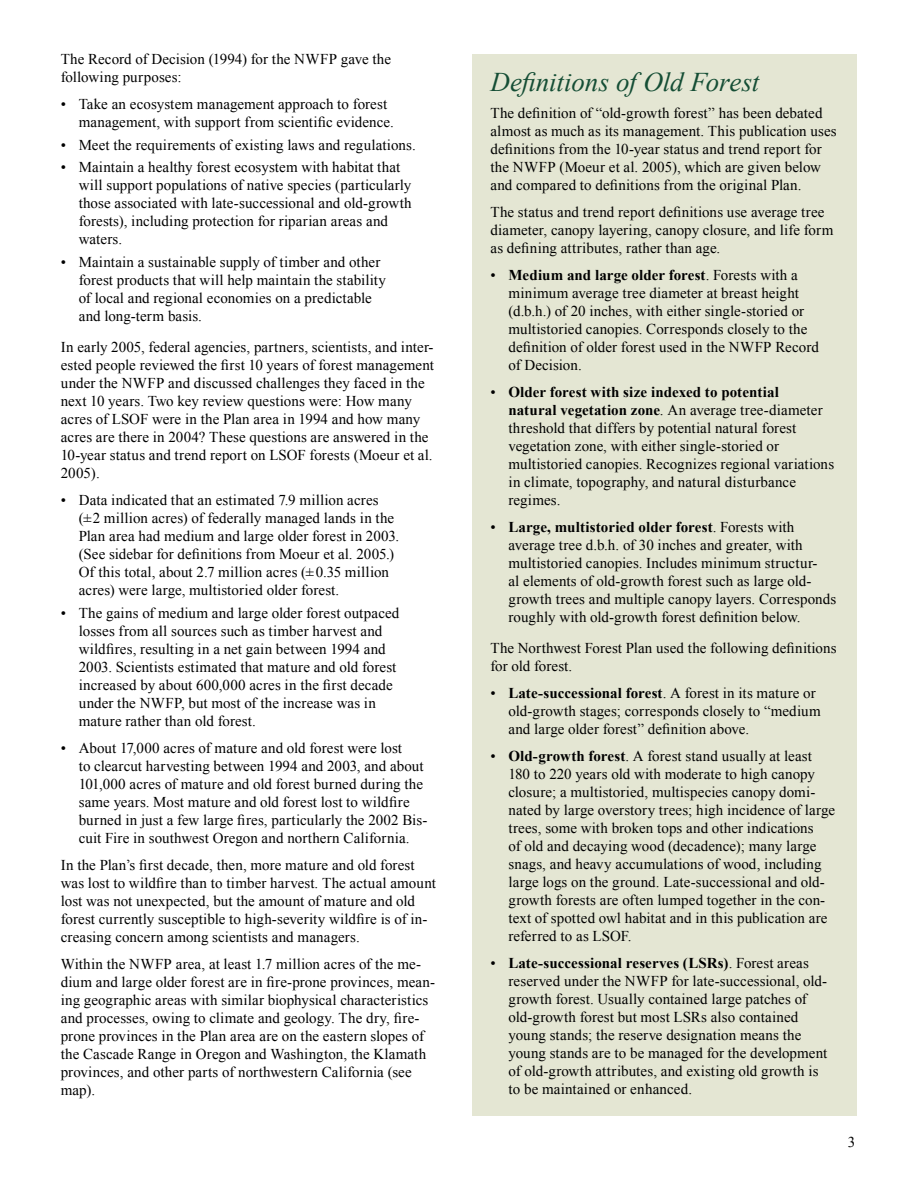
<style>
.page{position:relative;width:918px;height:1188px;background:#fff}
.page>*{position:absolute;margin:0;border:0;box-sizing:border-box;transform-origin:0 0}
.bullets{font:italic 27px "Times New Roman";letter-spacing:-.005em;color:#154e35}
.bullets-2{font:15px/18px "Times New Roman";letter-spacing:.005em;color:#000}
.Body{font:15px/18px "Times New Roman";letter-spacing:.005em;color:#000}
.s1{font-weight:700}
</style>
<div class="page">
<div style="left:472px;top:54px;width:385px;height:1062px;background:#e4e6d3"></div>
<p class="Body" style="left:61px;top:50px;width:332px">The Record of Decision (1994) for the NWFP gave the following purposes:</p>
<p class="bullets-2" style="left:79px;top:95px;width:317px;text-indent:-18px">• Take an ecosystem management approach to forest management, with support from scientific evidence.</p>
<p class="bullets-2" style="left:61px;top:136px;width:357px">• Meet the requirements of existing laws and regulations.</p>
<p class="bullets-2" style="left:79px;top:158px;width:334px;text-indent:-18px">• Maintain a healthy forest ecosystem with habitat that will support populations of native species (particularly those associated with late-successional and old-growth forests), including protection for riparian areas and waters.</p>
<p class="bullets-2" style="left:79px;top:253px;width:309px;text-indent:-18px">• Maintain a sustainable supply of timber and other forest products that will help maintain the stability of local and regional economies on a predictable and long-term basis.</p>
<p class="Body" style="left:61px;top:338px;width:375px">In early 2005, federal agencies, partners, scientists, and inter&shy;ested people reviewed the first 10 years of forest management under the NWFP and discussed challenges they faced in the next 10 years. Two key review questions were: How many acres of LSOF were in the Plan area in 1994 and how many acres are there in 2004? These questions are answered in the 10-year status and trend report on LSOF forests (Moeur et al.<br>2005).</p>
<p class="bullets-2" style="left:79px;top:491px;width:322px;text-indent:-18px">• Data indicated that an estimated 7.9 million acres (±2 million acres) of federally managed lands in the Plan area had medium and large older forest in 2003. (See sidebar for definitions from Moeur et al. 2005.)<br>Of this total, about 2.7 million acres (±0.35 million acres) were large, multistoried older forest.</p>
<p class="bullets-2" style="left:79px;top:604px;width:322px;text-indent:-18px">• The gains of medium and large older forest outpaced losses from all sources such as timber harvest and wildfires, resulting in a net gain between 1994 and 2003. Scientists estimated that mature and old forest increased by about 600,000 acres in the first decade under the NWFP, but most of the increase was in mature rather than old forest.</p>
<p class="bullets-2" style="left:79px;top:739px;width:350px;text-indent:-18px">• About 17,000 acres of mature and old forest were lost<br>to clearcut harvesting between 1994 and 2003, and about 101,000 acres of mature and old forest burned during the same years. Most mature and old forest lost to wildfire burned in just a few large fires, particularly the 2002 Bis&shy;cuit Fire in southwest Oregon and northern California.</p>
<p class="Body" style="left:61px;top:856px;width:377px">In the Plan’s first decade, then, more mature and old forest was lost to wildfire than to timber harvest. The actual amount lost was not unexpected, but the amount of mature and old forest currently susceptible to high-severity wildfire is of in&shy;creasing concern among scientists and managers.</p>
<p class="Body" style="left:61px;top:955px;width:376px">Within the NWFP area, at least 1.7 million acres of the me&shy;dium and large older forest are in fire-prone provinces, mean&shy;ing geographic areas with similar biophysical characteristics and processes, owing to climate and geology. The dry, fire&shy;prone provinces in the Plan area are on the eastern slopes of the Cascade Range in Oregon and Washington, the Klamath provinces, and other parts of northwestern California (see map).</p>
<p class="bullets" style="left:490px;top:63px;width:270px">Definitions of Old Forest</p>
<p class="Body" style="left:490px;top:103px;width:348px">The definition of “old-growth forest” has been debated almost as much as its management. This publication uses definitions from the 10-year status and trend report for the NWFP (Moeur et al. 2005), which are given below and compared to definitions from the original Plan.</p>
<p class="Body" style="left:490px;top:202px;width:344px">The status and trend report definitions use average tree diameter, canopy layering, canopy closure, and life form as defining attributes, rather than age.</p>
<p class="bullets-2" style="left:508px;top:265px;width:312px;text-indent:-18px">• <span class="s1">Medium and large older forest</span>. Forests with a minimum average tree diameter at breast height (d.b.h.) of 20 inches, with either single-storied or multistoried canopies. Corresponds closely to the definition of older forest used in the NWFP Record of Decision.</p>
<p class="bullets-2" style="left:508px;top:382px;width:327px;text-indent:-18px">• <span class="s1">Older forest with size indexed to potential<br>natural vegetation zone</span>. An average tree-diameter threshold that differs by potential natural forest vegetation zone, with either single-storied or multistoried canopies. Recognizes regional variations in climate, topography, and natural disturbance regimes.</p>
<p class="bullets-2" style="left:508px;top:517px;width:329px;text-indent:-18px">• <span class="s1">Large, multistoried older forest</span>. Forests with average tree d.b.h. of 30 inches and greater, with multistoried canopies. Includes minimum structur-<br>al elements of old-growth forest such as large old&shy;growth trees and multiple canopy layers. Corresponds roughly with old-growth forest definition below.</p>
<p class="Body" style="left:490px;top:639px;width:348px">The Northwest Forest Plan used the following definitions for old forest.</p>
<p class="bullets-2" style="left:508px;top:684px;width:314px;text-indent:-18px">• <span class="s1">Late-successional forest</span>. A forest in its mature or old-growth stages; corresponds closely to “medium and large older forest” definition above.</p>
<p class="bullets-2" style="left:508px;top:747px;width:328px;text-indent:-18px">• <span class="s1">Old-growth forest</span>. A forest stand usually at least 180 to 220 years old with moderate to high canopy closure; a multistoried, multispecies canopy domi&shy;nated by large overstory trees; high incidence of large trees, some with broken tops and other indications<br>of old and decaying wood (decadence); many large snags, and heavy accumulations of wood, including large logs on the ground. Late-successional and old&shy;growth forests are often lumped together in the con&shy;text of spotted owl habitat and in this publication are referred to as LSOF.</p>
<p class="bullets-2" style="left:508px;top:954px;width:320px;text-indent:-18px">• <span class="s1">Late-successional reserves (LSRs)</span>. Forest areas reserved under the NWFP for late-successional, old&shy;growth forest. Usually contained large patches of old-growth forest but most LSRs also contained young stands; the reserve designation means the young stands are to be managed for the development of old-growth attributes, and existing old growth is to be maintained or enhanced.</p>
<p class="bullets-2" style="left:848px;top:1132px;width:9px">3</p>
</div>
